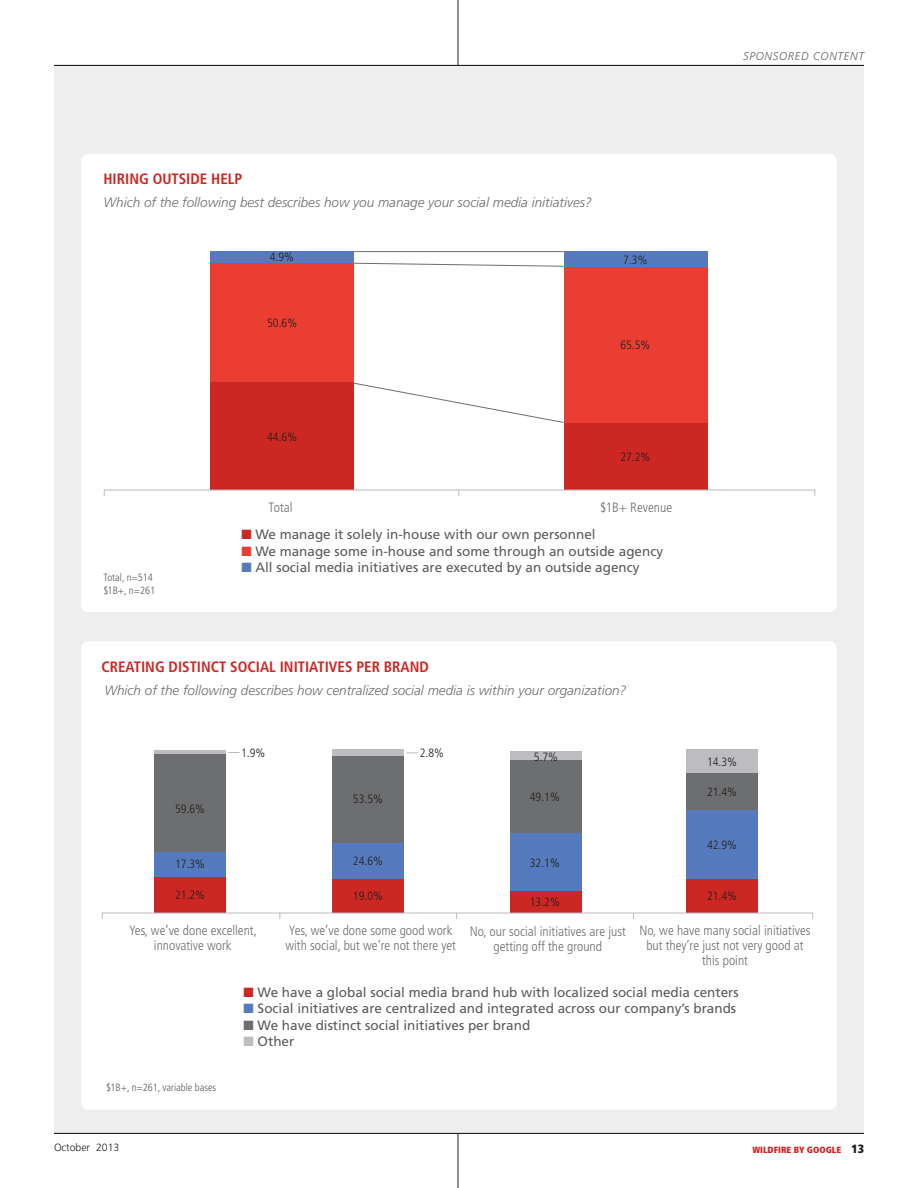
<style>
.page{position:relative;width:918px;height:1188px;background:#fff}
.page>*{position:absolute;margin:0;border:0;box-sizing:border-box;transform-origin:0 0}
.t1{font:700 condensed 15px "Frutiger";color:#cc2723}
.t2{font:13.5px "Frutiger";color:#5b5b5b}
.t3{font:300 condensed 13.5px/15px "Frutiger";color:#6d6e70;text-align:center}
.t4{font:italic 300 13.5px "Frutiger";color:#6d6e70}
.t5{font:300 condensed 12px "Frutiger";color:#231f20}
.t6{font:italic 300 11.25px "Frutiger";letter-spacing:.06em;color:#636366}
.t7{font:300 condensed 10.5px/12.6px "Frutiger";color:#5b5b5b}
.t8{font:300 10.5px "Frutiger";color:#231f20}
.t9{font:900 condensed 9px "Frutiger";color:#cc2723}
.s1{color:#cc2723}
.s2{color:#eb3e33}
.s3{color:#557bbe}
.s4{color:#6d6e70}
.s5{color:#bcbcc1}
.s6{font-size:12px;color:#231f20}
</style>
<div class="page">
<div style="left:54px;top:66px;width:810px;height:1068px;background:#eeeeef"></div>
<hr style="left:458px;top:0;width:1px;height:65px;background:#231f20">
<hr style="left:458px;top:1134px;width:1px;height:54px;background:#231f20">
<hr style="left:54px;top:1133px;width:810px;height:1px;background:#231f20">
<hr style="left:54px;top:65px;width:810px;height:1px;background:#231f20">
<div style="left:81px;top:154px;width:756px;height:458px;background:#fff;border-radius:8px"></div>
<div style="left:210px;top:382px;width:144px;height:108px;background:#cc2723"></div>
<div style="left:564px;top:422px;width:144px;height:68px;background:#cc2723"></div>
<div style="left:210px;top:263px;width:144px;height:119px;background:#eb3e33"></div>
<div style="left:564px;top:267px;width:144px;height:155px;background:#eb3e33"></div>
<div style="left:210px;top:251px;width:144px;height:12px;background:#557bbe"></div>
<div style="left:564px;top:251px;width:144px;height:16px;background:#557bbe"></div>
<div style="left:104px;top:490px;width:711px;height:7px;border:1px solid #bcbcc1"></div>
<hr style="left:354px;top:251px;width:210px;height:1px;background:#6d6e70">
<svg style="left:354px;top:262px;width:210px;height:5px"></svg>
<svg style="left:353px;top:382px;width:211px;height:41px"></svg>
<div style="left:81px;top:641px;width:756px;height:469px;background:#fff;border-radius:8px"></div>
<div style="left:155px;top:877px;width:71px;height:36px;background:#cc2723"></div>
<div style="left:155px;top:851px;width:71px;height:26px;background:#557bbe"></div>
<div style="left:333px;top:842px;width:71px;height:37px;background:#557bbe"></div>
<div style="left:155px;top:754px;width:71px;height:97px;background:#6d6e70"></div>
<div style="left:333px;top:756px;width:71px;height:86px;background:#6d6e70"></div>
<div style="left:510px;top:760px;width:71px;height:74px;background:#6d6e70"></div>
<div style="left:687px;top:773px;width:71px;height:37px;background:#6d6e70"></div>
<div style="left:333px;top:750px;width:71px;height:6px;background:#bcbcc1"></div>
<hr style="left:155px;top:751px;width:71px;height:3px;background:#bcbcc1">
<div style="left:510px;top:751px;width:71px;height:9px;background:#bcbcc1"></div>
<div style="left:687px;top:750px;width:71px;height:23px;background:#bcbcc1"></div>
<div style="left:510px;top:833px;width:71px;height:58px;background:#557bbe"></div>
<div style="left:687px;top:810px;width:71px;height:69px;background:#557bbe"></div>
<div style="left:333px;top:879px;width:71px;height:34px;background:#cc2723"></div>
<div style="left:510px;top:891px;width:71px;height:22px;background:#cc2723"></div>
<div style="left:687px;top:879px;width:71px;height:34px;background:#cc2723"></div>
<div style="left:102px;top:913px;width:711px;height:6px;border:1px solid #bcbcc1"></div>
<svg style="left:406px;top:752px;width:12px;height:1px"></svg>
<p class="t6" style="left:743px;top:50px;width:122px">SPONSORED CONTENT</p>
<p class="t1" style="left:104px;top:170px;width:7px">HIRI</p>
<p class="t1" style="left:129px;top:170px;width:51px">NG OUTSIDE</p>
<p class="t1" style="left:211px;top:170px;width:33px">HEL P</p>
<p class="t4" style="left:104px;top:195px;width:490px">Which of the following best describes how you manage your social media initiatives?</p>
<p class="t5" style="left:270px;top:250px;width:26px">4.9%</p>
<p class="t5" style="left:623px;top:253px;width:26px">7.3%</p>
<p class="t5" style="left:267px;top:316px;width:31px">50.6%</p>
<p class="t5" style="left:267px;top:430px;width:31px">44.6%</p>
<p class="t5" style="left:620px;top:338px;width:31px">65.5%</p>
<p class="t5" style="left:620px;top:450px;width:31px">27.2%</p>
<p class="t7" style="left:103px;top:571px;width:53px">Total, n=514 $1B+, n=261</p>
<p class="t3" style="left:268px;top:500px;width:26px">Total</p>
<p class="t3" style="left:600px;top:500px;width:73px">$1B+ Revenue</p>
<p class="t2" style="left:241px;top:527px;width:356px"><span class="s1">■</span> We manage it solely in-house with our own personnel</p>
<p class="t2" style="left:241px;top:543px;width:423px"><span class="s2">■</span> We manage some in-house and some through an outside agency</p>
<p class="t2" style="left:241px;top:559px;width:400px"><span class="s3">■</span> All social media initiatives are executed by an outside agency</p>
<p class="t1" style="left:101px;top:658px;width:9px">CREAT</p>
<p class="t1" style="left:141px;top:658px;width:35px">ing DISTI</p>
<p class="t1" style="left:201px;top:658px;width:38px">NCT SOCIAL</p>
<p class="t1" style="left:280px;top:658px;width:21px">INITIATI</p>
<p class="t1" style="left:329px;top:658px;width:100px">VES PER BRAND</p>
<p class="t4" style="left:104px;top:683px;width:524px">Which of the following describes how centralized social media is within your organization?</p>
<p class="t5" style="left:175px;top:802px;width:31px">59.6%</p>
<p class="t5" style="left:175px;top:857px;width:31px">17.3%</p>
<p class="t5" style="left:175px;top:888px;width:31px">21.2%</p>
<p class="t5" style="left:241px;top:746px;width:26px">1.9%</p>
<p class="t5" style="left:420px;top:746px;width:26px">2.8%</p>
<p class="t5" style="left:534px;top:750px;width:26px">5.7%</p>
<p class="t5" style="left:353px;top:792px;width:31px">53.5%</p>
<p class="t5" style="left:530px;top:790px;width:31px">49.1%</p>
<p class="t5" style="left:353px;top:855px;width:31px">24.6%</p>
<p class="t5" style="left:530px;top:856px;width:31px">32.1%</p>
<p class="t5" style="left:353px;top:889px;width:31px">19.0%</p>
<p class="t5" style="left:530px;top:895px;width:31px">13.2%</p>
<p class="t5" style="left:707px;top:755px;width:31px">14.3%</p>
<p class="t5" style="left:707px;top:785px;width:31px">21.4%</p>
<p class="t5" style="left:707px;top:838px;width:31px">42.9%</p>
<p class="t5" style="left:707px;top:889px;width:31px">21.4%</p>
<p class="t3" style="left:129px;top:923px;width:129px">Yes, we’ve done excellent, innovative work</p>
<p class="t3" style="left:285px;top:923px;width:172px;text-align:left">Yes, we’ve done some good work with social, but we’re not there yet</p>
<p class="t3" style="left:470px;top:924px;width:158px">No, our social initiatives are just getting off the ground</p>
<p class="t3" style="left:640px;top:923px;width:173px">No, we have many social initiatives but they’re just not very good at this point</p>
<p class="t7" style="left:106px;top:1081px;width:112px">$1B+, n=261, variable bases</p>
<p class="t2" style="left:244px;top:984px;width:497px"><span class="s1">■</span> We have a global social media brand hub with localized social media centers</p>
<p class="t2" style="left:244px;top:1001px;width:494px"><span class="s3">■</span> Social initiatives are centralized and integrated across our company’s brands</p>
<p class="t2" style="left:244px;top:1017px;width:288px"><span class="s4">■</span> We have distinct social initiatives per brand</p>
<p class="t2" style="left:244px;top:1033px;width:52px"><span class="s5">■</span> Other</p>
<p class="t8" style="left:54px;top:1141px;width:67px">October 2013</p>
<p class="t9" style="left:752px;top:1144px;width:113px">WILDFIRE BY GOOGLE <span class="s6">13</span></p>
</div>
